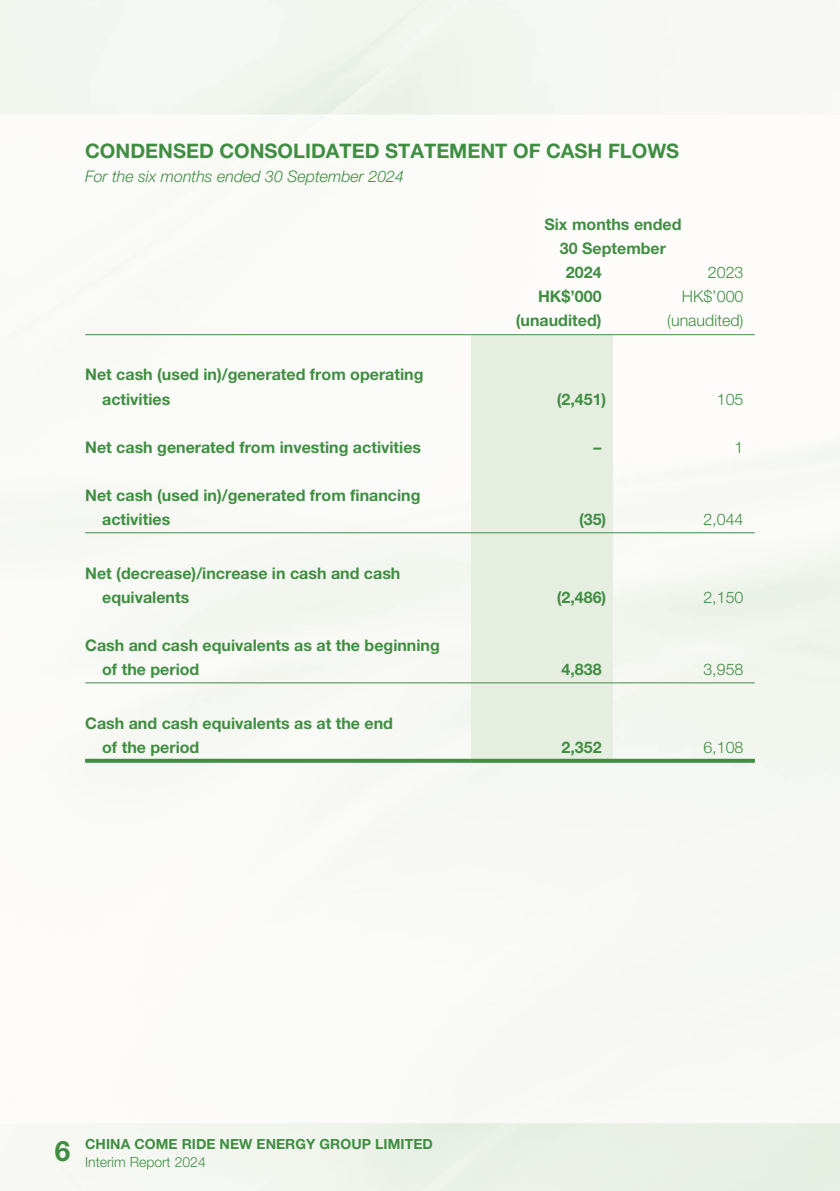
<style>
.page{position:relative;width:840px;height:1191px;background:#f9faf6}
.page>*{position:absolute;margin:0;border:0;box-sizing:border-box;transform-origin:0 0}
.t1{font:700 20px "Helvetica Neue LT Std";color:#408e42}
.t2{font:700 16px/24px "Helvetica Neue LT Std";color:#408e42}
.t3{font:300 16px "Helvetica Neue LT Std";color:#408e42}
.t4{font:italic 300 16px "Helvetica Neue LT Std";color:#408e42}
.t5{font:700 14px/18px "Helvetica Neue LT Std";letter-spacing:.005em;color:#408e42}
.s1{font-size:28px}
.s2{font-weight:300}
</style>
<div class="page">
<div style="left:471px;top:335px;width:141px;height:423px;background:#e5eee1"></div>
<hr style="left:85px;top:334px;width:386px;height:1px;background:#408e42">
<hr style="left:471px;top:334px;width:141px;height:1px;background:#408e42">
<hr style="left:612px;top:334px;width:142px;height:1px;background:#408e42">
<hr style="left:85px;top:532px;width:386px;height:1px;background:#408e42">
<hr style="left:471px;top:532px;width:141px;height:1px;background:#408e42">
<hr style="left:612px;top:532px;width:142px;height:1px;background:#408e42">
<hr style="left:85px;top:682px;width:386px;height:1px;background:#408e42">
<hr style="left:471px;top:682px;width:141px;height:1px;background:#408e42">
<hr style="left:612px;top:682px;width:142px;height:1px;background:#408e42">
<svg style="left:85px;top:758px;width:386px;height:4px;background:#63a264"></svg>
<svg style="left:471px;top:758px;width:141px;height:4px"></svg>
<svg style="left:612px;top:758px;width:142px;height:4px"></svg>
<p class="t1" style="left:85px;top:139px;width:595px">CONDENSED CONSOLIDATED STATEMENT OF CASH FLOWS</p>
<p class="t4" style="left:85px;top:167px;width:320px">For the six months ended 30 September 2024</p>
<p class="t2" style="left:544px;top:212px;width:138px">Six months ended</p>
<p class="t2" style="left:559px;top:236px;width:108px">30 September</p>
<p class="t2" style="left:565px;top:260px;width:37px">2024</p>
<p class="t3" style="left:707px;top:263px;width:37px">2023</p>
<p class="t2" style="left:537px;top:284px;width:65px">HK$’000</p>
<p class="t3" style="left:681px;top:287px;width:63px">HK$’000</p>
<p class="t2" style="left:515px;top:308px;width:87px">(unaudited)</p>
<p class="t3" style="left:667px;top:311px;width:78px">(unaudited)</p>
<p class="t2" style="left:102px;top:362px;width:323px;text-indent:-17px">Net cash (used in)/generated from operating activities</p>
<p class="t2" style="left:556px;top:386px;width:51px">(2,451)</p>
<p class="t3" style="left:716px;top:389px;width:28px">105</p>
<p class="t2" style="left:85px;top:434px;width:337px">Net cash generated from investing activities</p>
<p class="t2" style="left:593px;top:434px;width:9px">–</p>
<p class="t3" style="left:734px;top:437px;width:10px">1</p>
<p class="t2" style="left:102px;top:482px;width:320px;text-indent:-17px">Net cash (used in)/generated from financing activities</p>
<p class="t2" style="left:578px;top:506px;width:29px">(35)</p>
<p class="t3" style="left:703px;top:509px;width:42px">2,044</p>
<p class="t2" style="left:102px;top:560px;width:299px;text-indent:-17px">Net (decrease)/increase in cash and cash equivalents</p>
<p class="t2" style="left:102px;top:632px;width:339px;text-indent:-17px">Cash and cash equivalents as at the beginning of the period</p>
<p class="t2" style="left:102px;top:710px;width:292px;text-indent:-17px">Cash and cash equivalents as at the end of the period</p>
<p class="t2" style="left:556px;top:584px;width:51px">(2,486)</p>
<p class="t3" style="left:703px;top:587px;width:42px">2,150</p>
<p class="t2" style="left:561px;top:656px;width:42px">4,838</p>
<p class="t3" style="left:703px;top:659px;width:42px">3,958</p>
<p class="t2" style="left:561px;top:734px;width:42px">2,352</p>
<p class="t3" style="left:703px;top:737px;width:42px">6,108</p>
<p class="t5" style="left:85px;top:1134px;width:349px;text-indent:-30px"><span class="s1">6</span> CHINA COME RIDE NEW ENERGY GROUP LIMITED<br><span class="s2">Interim Report 2024</span></p>
</div>
